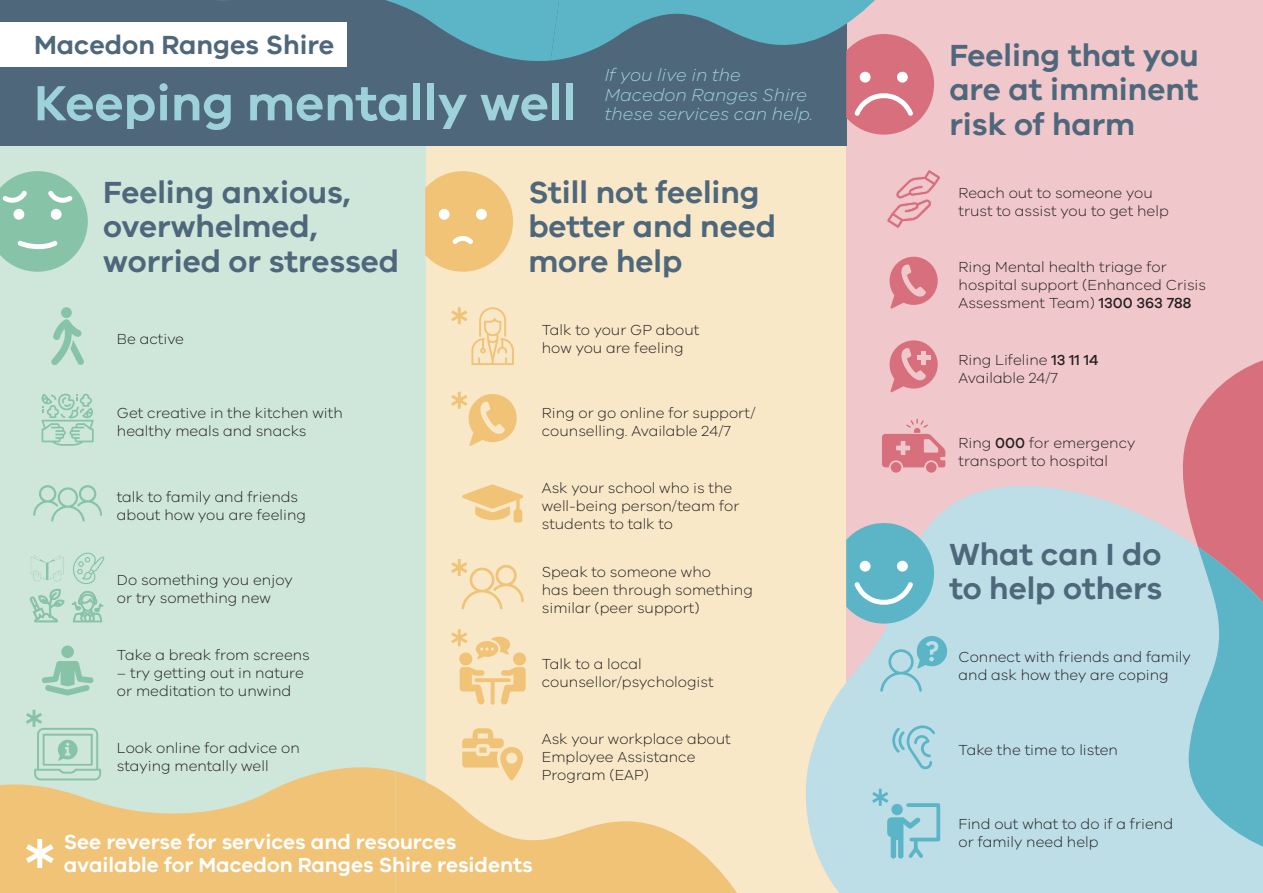
<style>
.page{position:relative;width:1263px;height:893px;background:#fff}
.page>*{position:absolute;margin:0;border:0;box-sizing:border-box;transform-origin:0 0}
.t1{font:600 51px "VIC";color:#9ed2da}
.t2{font:600 31.5px/34.5px "VIC";color:#4e677b}
.t3{font:600 27px "VIC";color:#4e677b}
.t4{font:600 21px/22.5px "VIC";color:#fff}
.t5{font:italic 300 18px/19.5px "VIC";color:#9ed2da}
.t6{font:300 15px/18px "VIC";color:#231f20}
.s1{font-weight:500}
</style>
<div class="page">
<div style="left:846px;top:0;width:417px;height:893px;background:#f0c7cb"></div>
<svg style="left:1182px;top:360px;width:81px;height:106px;fill:#d76f7d"></svg>
<div style="left:425px;top:0;width:421px;height:893px;background:#f9e8c8"></div>
<div style="left:0;top:0;width:425px;height:893px;background:#cfe6db"></div>
<svg style="left:0;top:767px;width:395px;height:126px;fill:#f0c377"></svg>
<svg style="left:805px;top:466px;width:458px;height:427px;fill:#bddde7"></svg>
<svg style="left:1182px;top:547px;width:81px;height:302px;background:#84bdcd"></svg>
<div style="left:0;top:0;width:846px;height:146px;background:#4e677b"></div>
<svg style="left:395px;top:728px;width:342px;height:165px"></svg>
<svg style="left:462px;top:484px;width:61px;height:38px"></svg>
<div style="left:459px;top:652px;width:13px;height:13px;background:#f0c377;border-radius:50%"></div>
<div style="left:513px;top:652px;width:13px;height:13px;background:#f0c377;border-radius:50%"></div>
<svg style="left:460px;top:667px;width:66px;height:38px"></svg>
<svg style="left:476px;top:637px;width:34px;height:22px"></svg>
<div style="left:61px;top:645px;width:13px;height:13px;background:#86c3a7;border-radius:50%"></div>
<svg style="left:42px;top:661px;width:52px;height:35px"></svg>
<svg style="left:887px;top:170px;width:53px;height:58px"></svg>
<div style="left:61px;top:307px;width:11px;height:11px;background:#86c3a7;border-radius:50%"></div>
<svg style="left:51px;top:319px;width:33px;height:46px"></svg>
<svg style="left:42px;top:394px;width:52px;height:52px"></svg>
<svg style="left:73px;top:552px;width:32px;height:32px"></svg>
<svg style="left:72px;top:591px;width:31px;height:31px"></svg>
<svg style="left:30px;top:555px;width:35px;height:68px"></svg>
<svg style="left:33px;top:485px;width:69px;height:37px"></svg>
<svg style="left:889px;top:257px;width:49px;height:52px"></svg>
<svg style="left:892px;top:725px;width:43px;height:45px;background:#a5d3df"></svg>
<svg style="left:880px;top:636px;width:67px;height:56px;background:#a3d2de"></svg>
<div style="left:891px;top:462px;width:10px;height:11px;background:#d76f7d;border-radius:50%"></div>
<div style="left:926px;top:462px;width:10px;height:11px;background:#d76f7d;border-radius:50%"></div>
<svg style="left:882px;top:419px;width:63px;height:48px"></svg>
<svg style="left:889px;top:340px;width:49px;height:52px"></svg>
<div style="left:921px;top:351px;width:5px;height:13px;background:#f0c7cb"></div>
<div style="left:917px;top:355px;width:13px;height:5px;background:#f0c7cb"></div>
<svg style="left:26px;top:710px;width:75px;height:70px"></svg>
<svg style="left:26px;top:839px;width:28px;height:29px"></svg>
<svg style="left:451px;top:307px;width:63px;height:58px"></svg>
<svg style="left:872px;top:789px;width:70px;height:72px;background:#a3d2de"></svg>
<svg style="left:451px;top:392px;width:66px;height:54px"></svg>
<svg style="left:451px;top:559px;width:73px;height:50px"></svg>
<svg style="left:451px;top:629px;width:16px;height:17px"></svg>
<svg style="left:846px;top:523px;width:88px;height:101px;background:#79becd"></svg>
<svg style="left:218px;top:0;width:716px;height:135px"></svg>
<svg style="left:425px;top:171px;width:88px;height:101px"></svg>
<svg style="left:0;top:171px;width:88px;height:101px"></svg>
<div style="left:0;top:22px;width:347px;height:45px;background:#fff"></div>
<h3 class="t3" style="left:34px;top:28px;width:302px">Macedon Ranges Shire</h3>
<h1 class="t1" style="left:34px;top:72px;width:544px">Keeping mentally well</h1>
<p class="t5" style="left:605px;top:65px;width:210px">If you live in the<br>Macedon Ranges Shire these services can help.</p>
<h2 class="t2" style="left:103px;top:174px;width:298px">Feeling anxious, overwhelmed, worried or stressed</h2>
<p class="t6" style="left:117px;top:329px;width:69px">Be active</p>
<p class="t6" style="left:117px;top:404px;width:227px">Get creative in the kitchen with healthy meals and snacks</p>
<p class="t6" style="left:117px;top:487px;width:191px">talk to family and friends about how you are feeling</p>
<p class="t6" style="left:117px;top:571px;width:177px">Do something you enjoy or try something new</p>
<p class="t6" style="left:117px;top:645px;width:194px">Take a break from screens</p>
<p class="t6" style="left:117px;top:663px;width:188px">– try getting out in nature or meditation to unwind</p>
<p class="t6" style="left:117px;top:738px;width:184px">Look online for advice on staying mentally well</p>
<h2 class="t2" style="left:528px;top:174px;width:249px">Still not feeling better and need more help</h2>
<p class="t6" style="left:542px;top:320px;width:159px">Talk to your GP about how you are feeling</p>
<p class="t6" style="left:542px;top:404px;width:215px">Ring or go online for support/ counselling. Available 24/7</p>
<p class="t6" style="left:542px;top:478px;width:199px">Ask your school who is the well-being person/team for students to talk to</p>
<p class="t6" style="left:542px;top:562px;width:213px">Speak to someone who<br>has been through something similar (peer support)</p>
<p class="t6" style="left:542px;top:655px;width:173px">Talk to a local counsellor/psychologist</p>
<p class="t6" style="left:542px;top:729px;width:190px">Ask your workplace about<br>Employee Assistance<br>Program (EAP)</p>
<h3 class="t4" style="left:64px;top:830px;width:470px">See reverse for services and resources available for Macedon Ranges Shire residents</h3>
<h2 class="t2" style="left:949px;top:37px;width:251px;text-align:justify">Feeling that you are at imminent risk of harm</h2>
<p class="t6" style="left:958px;top:183px;width:212px">Reach out to someone you trust to assist you to get help</p>
<p class="t6" style="left:958px;top:258px;width:249px">Ring Mental health triage for hospital support (Enhanced Crisis<br>Assessment Team) <span class="s1">1300 363 788</span></p>
<p class="t6" style="left:958px;top:350px;width:141px">Ring Lifeline <span class="s1">13 11 14<br></span>Available 24/7</p>
<p class="t6" style="left:958px;top:434px;width:178px">Ring <span class="s1">000</span> for emergency transport to hospital</p>
<h2 class="t2" style="left:949px;top:536px;width:215px">What can I do to help others</h2>
<p class="t6" style="left:958px;top:648px;width:234px">Connect with friends and family and ask how they are coping</p>
<p class="t6" style="left:958px;top:740px;width:161px">Take the time to listen</p>
<p class="t6" style="left:958px;top:815px;width:216px">Find out what to do if a friend or family need help</p>
</div>
